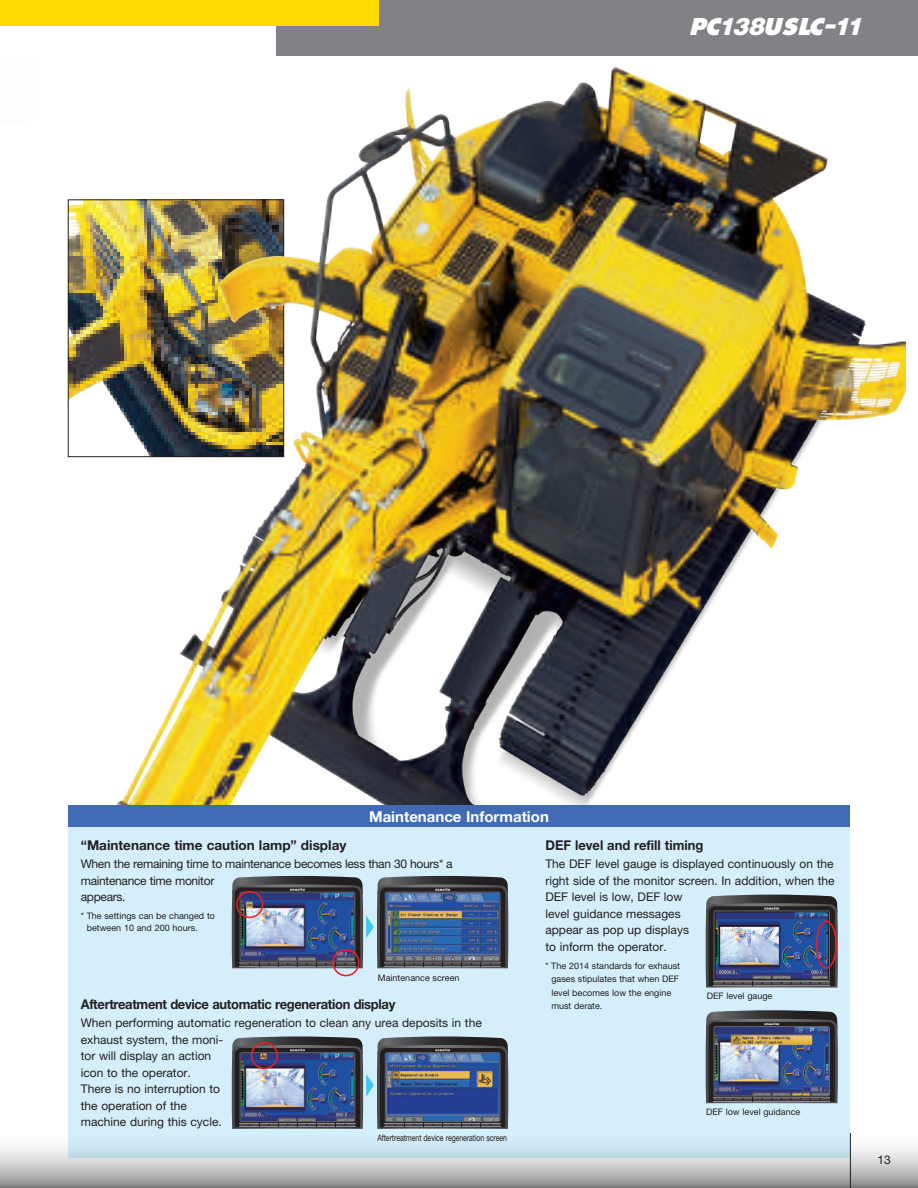
<style>
.page{position:relative;width:918px;height:1188px;background:#fff}
.page>*{position:absolute;margin:0;border:0;box-sizing:border-box;transform-origin:0 0}
.t1{font:italic 22.5px "Komatsu VI";letter-spacing:-.04em;color:#fff}
.t2{font:700 15px "Helvetica Neue";color:#fff}
.t3{font:700 13.5px "Helvetica Neue";letter-spacing:-.025em;color:#231f20;scale:.96 1}
.t4{font:700 13.5px "Helvetica Neue";color:#231f20}
.t5{font:700 13.5px "Helvetica Neue";color:#231f20;scale:.96 1}
.t6{font:12px/16.5px "Helvetica Neue LT Pro";color:#231f20}
.t7{font:12px/16.5px "Helvetica Neue LT Pro";letter-spacing:-.025em;color:#231f20}
.t8{font:9px/13.5px "Helvetica Neue LT Pro";color:#231f20}
.t9{font:9px "Helvetica Neue LT Pro";color:#231f20;scale:.78 1}
</style>
<div class="page">
<img style="left:68px;top:25px;width:838px;height:780px">
<div style="left:68px;top:820px;width:782px;height:337px;background:#d4effb"></div>
<div style="left:68px;top:805px;width:782px;height:22px;background:#406ab4"></div>
<img style="left:705px;top:1010px;width:133px;height:93px">
<img style="left:705px;top:895px;width:133px;height:93px">
<div style="left:816px;top:920px;width:21px;height:49px;border:2px solid #ee1d23;border-radius:50%"></div>
<img style="left:232px;top:1036px;width:277px;height:93px">
<div style="left:251px;top:1042px;width:27px;height:27px;border:2px solid #ee1d23;border-radius:50%"></div>
<div style="left:332px;top:949px;width:28px;height:27px;border:2px solid #ee1d23;border-radius:50%"></div>
<img style="left:232px;top:876px;width:277px;height:92px">
<div style="left:276px;top:0;width:642px;height:55px;background:#808285"></div>
<div style="left:0;top:0;width:378px;height:25px;background:#ffdc01"></div>
<svg style="left:0;top:1133px;width:918px;height:55px"></svg>
<hr style="left:850px;top:1133px;width:1px;height:55px;background:#231f20">
<h1 class="t1" style="left:690px;top:15px;width:176px">PC138USLC-11</h1>
<p class="t2" style="left:369px;top:807px;width:181px">Maintenance Information</p>
<p class="t4" style="left:81px;top:837px;width:267px">“Maintenance time caution lamp” display</p>
<p class="t7" style="left:81px;top:855px;width:373px">When the remaining time to maintenance becomes less than 30 hours* a maintenance time monitor<br>appears.</p>
<p class="t8" style="left:87px;top:910px;width:130px;line-height:12px;text-indent:-6px">* The settings can be changed to between 10 and 200 hours.</p>
<p class="t5" style="left:545px;top:837px;width:166px">DEF level and refill timing</p>
<p class="t6" style="left:545px;top:855px;width:291px">The DEF level gauge is displayed continuously on the right side of the monitor screen. In addition, when the DEF level is low, DEF low<br>level guidance messages<br>appear as pop up displays<br>to inform the operator.</p>
<p class="t8" style="left:545px;top:959px;width:136px;text-align:center">* The 2014 standards for exhaust gases stipulates that when DEF level becomes low the engine</p>
<p class="t8" style="left:378px;top:970px;width:83px">Maintenance screen</p>
<p class="t8" style="left:707px;top:989px;width:67px">DEF level gauge</p>
<p class="t3" style="left:81px;top:996px;width:329px">Aftertreatment device automatic regeneration display</p>
<p class="t8" style="left:551px;top:999px;width:52px">must derate.</p>
<p class="t6" style="left:81px;top:1015px;width:403px">When performing automatic regeneration to clean any urea deposits in the exhaust system, the moni-<br>tor will display an action<br>icon to the operator.<br>There is no interruption to<br>the operation of the<br>machine during this cycle.</p>
<p class="t8" style="left:706px;top:1105px;width:96px">DEF low level guidance</p>
<p class="t9" style="left:377px;top:1133px;width:168px">Aftertreatment device regeneration screen</p>
<p class="t6" style="left:877px;top:1152px;width:15px">13</p>
</div>
